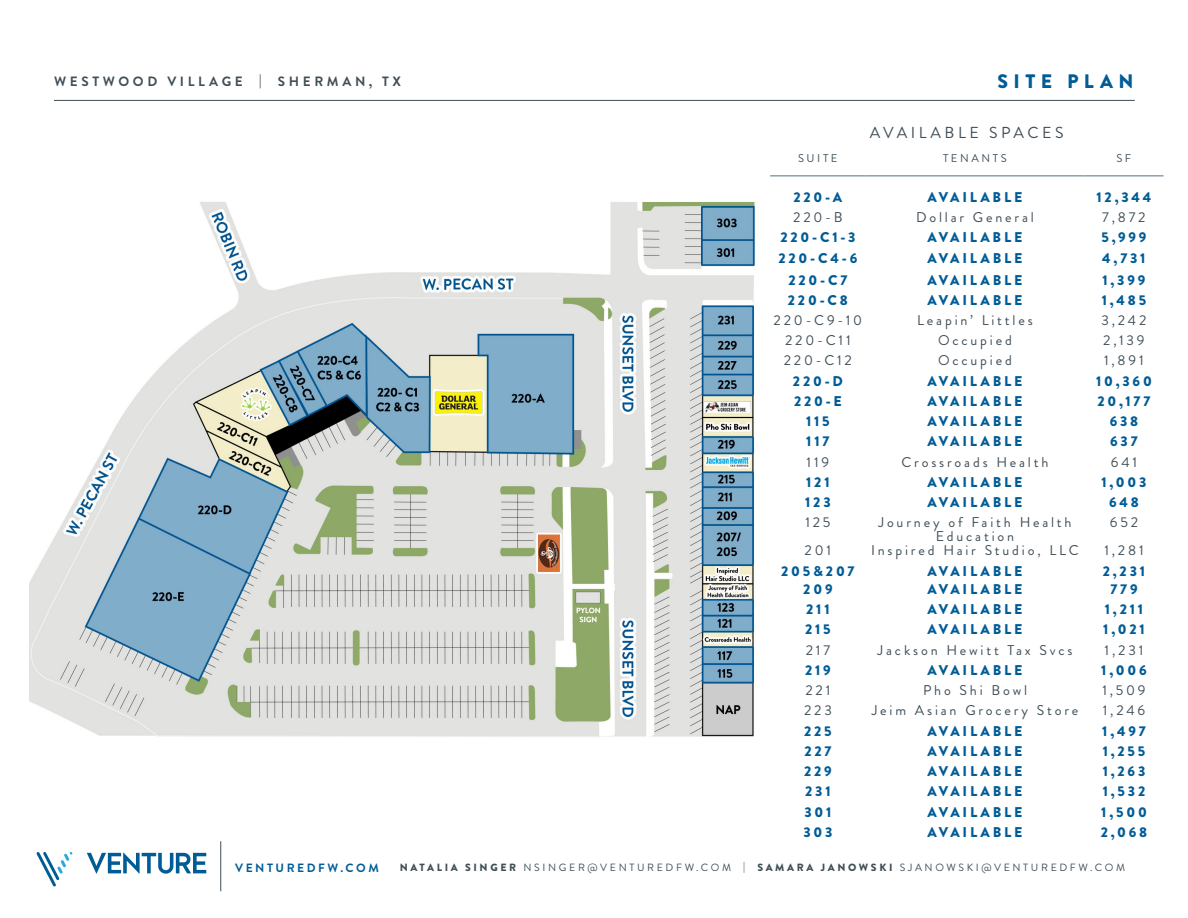
<style>
.page{position:relative;width:1188px;height:918px;background:#fff}
.page>*{position:absolute;margin:0;border:0;box-sizing:border-box;transform-origin:0 0}
.t1{font:900 19.5px "Brandon Grotesque";letter-spacing:.28em;color:#005c96}
.t2{font:15.9px "Brandon Grotesque";letter-spacing:.22em;color:#424e57}
.t3{font:900 14.1px "Brandon Grotesque";letter-spacing:.2em;color:#005c96}
.t4{font:14.1px/13.5px "Brandon Grotesque";letter-spacing:.2em;color:#404e57;text-align:center}
.t5{font:700 13.5px "Brandon Grotesque";letter-spacing:.27em;color:#404e57}
.t6{font:700 12px "Brandon Grotesque";letter-spacing:.21em;color:#005c96}
.t7{font:11.25px "Brandon Grotesque";letter-spacing:.23em;color:#404e57}
.t8{font:10.5px "Brandon Grotesque";letter-spacing:.25em;color:#404e57}
.s1{font-weight:900}
</style>
<div class="page">
<svg style="left:37px;top:852px;width:36px;height:34px"></svg>
<svg style="left:87px;top:852px;width:119px;height:22px"></svg>
<hr style="left:220px;top:841px;width:1px;height:50px;background:#404e57">
<hr style="left:54px;top:100px;width:1081px;height:1px;background:#404e57">
<hr style="left:770px;top:175px;width:96px;height:2px;background:#8f9fa8">
<hr style="left:866px;top:175px;width:218px;height:2px;background:#8f9fa8">
<hr style="left:1084px;top:175px;width:80px;height:2px;background:#8f9fa8">
<img style="left:29px;top:202px;width:726px;height:535px">
<p class="t5" style="left:54px;top:72px;width:349px">WESTWOOD VILLAGE | SHERMAN, TX</p>
<h1 class="t1" style="left:997px;top:67px;width:138px">SITE PLAN</h1>
<p class="t2" style="left:870px;top:121px;width:195px">AVAILABLE SPACES</p>
<p class="t7" style="left:798px;top:151px;width:41px">SUITE</p>
<p class="t7" style="left:943px;top:151px;width:65px">TENANTS</p>
<p class="t7" style="left:1116px;top:151px;width:16px">SF</p>
<p class="t3" style="left:793px;top:187px;width:50px">220-A</p>
<p class="t3" style="left:927px;top:187px;width:97px">AVAILABLE</p>
<p class="t3" style="left:1096px;top:187px;width:56px">12,344</p>
<p class="t4" style="left:793px;top:210px;width:51px">220-B</p>
<p class="t4" style="left:916px;top:210px;width:119px">Dollar General</p>
<p class="t4" style="left:1102px;top:210px;width:45px">7,872</p>
<p class="t3" style="left:780px;top:227px;width:76px">220-C1-3</p>
<p class="t3" style="left:927px;top:227px;width:97px">AVAILABLE</p>
<p class="t3" style="left:1101px;top:227px;width:47px">5,999</p>
<p class="t3" style="left:778px;top:248px;width:80px">220-C4-6</p>
<p class="t3" style="left:927px;top:248px;width:97px">AVAILABLE</p>
<p class="t3" style="left:1102px;top:248px;width:45px">4,731</p>
<p class="t3" style="left:788px;top:270px;width:60px">220-C7</p>
<p class="t3" style="left:927px;top:270px;width:97px">AVAILABLE</p>
<p class="t3" style="left:1102px;top:270px;width:45px">1,399</p>
<p class="t3" style="left:788px;top:290px;width:62px">220-C8</p>
<p class="t3" style="left:927px;top:290px;width:97px">AVAILABLE</p>
<p class="t3" style="left:1102px;top:290px;width:46px">1,485</p>
<p class="t4" style="left:774px;top:314px;width:90px">220-C9-10</p>
<p class="t4" style="left:917px;top:314px;width:117px">Leapin’ Littles</p>
<p class="t4" style="left:1101px;top:314px;width:46px">3,242</p>
<p class="t4" style="left:785px;top:334px;width:67px">220-C11</p>
<p class="t4" style="left:938px;top:334px;width:75px">Occupied</p>
<p class="t4" style="left:1103px;top:334px;width:43px">2,139</p>
<p class="t4" style="left:784px;top:354px;width:70px">220-C12</p>
<p class="t4" style="left:938px;top:354px;width:75px">Occupied</p>
<p class="t4" style="left:1104px;top:354px;width:41px">1,891</p>
<p class="t3" style="left:793px;top:371px;width:51px">220-D</p>
<p class="t3" style="left:927px;top:371px;width:97px">AVAILABLE</p>
<p class="t3" style="left:1096px;top:371px;width:57px">10,360</p>
<p class="t3" style="left:794px;top:391px;width:49px">220-E</p>
<p class="t3" style="left:927px;top:391px;width:97px">AVAILABLE</p>
<p class="t3" style="left:1098px;top:391px;width:54px">20,177</p>
<p class="t3" style="left:806px;top:411px;width:25px">115</p>
<p class="t3" style="left:928px;top:411px;width:97px">AVAILABLE</p>
<p class="t3" style="left:1110px;top:411px;width:30px">638</p>
<p class="t3" style="left:806px;top:431px;width:25px">117</p>
<p class="t3" style="left:928px;top:431px;width:97px">AVAILABLE</p>
<p class="t3" style="left:1110px;top:431px;width:29px">637</p>
<p class="t4" style="left:807px;top:455px;width:24px">119</p>
<p class="t4" style="left:902px;top:455px;width:148px">Crossroads Health</p>
<p class="t4" style="left:1111px;top:455px;width:28px">641</p>
<p class="t3" style="left:806px;top:472px;width:25px">121</p>
<p class="t3" style="left:928px;top:472px;width:97px">AVAILABLE</p>
<p class="t3" style="left:1101px;top:472px;width:47px">1,003</p>
<p class="t3" style="left:805px;top:492px;width:27px">123</p>
<p class="t3" style="left:928px;top:492px;width:97px">AVAILABLE</p>
<p class="t3" style="left:1109px;top:492px;width:31px">648</p>
<p class="t4" style="left:805px;top:516px;width:27px">125</p>
<p class="t4" style="left:878px;top:516px;width:195px">Journey of Faith Health<br>Education</p>
<p class="t4" style="left:1110px;top:516px;width:30px">652</p>
<p class="t4" style="left:805px;top:544px;width:28px">201</p>
<p class="t4" style="left:871px;top:544px;width:209px">Inspired Hair Studio, LLC</p>
<p class="t4" style="left:1104px;top:544px;width:41px">1,281</p>
<p class="t3" style="left:781px;top:561px;width:75px">205&amp;207</p>
<p class="t3" style="left:928px;top:561px;width:97px">AVAILABLE</p>
<p class="t3" style="left:1103px;top:561px;width:44px">2,231</p>
<p class="t3" style="left:803px;top:579px;width:31px">209</p>
<p class="t3" style="left:928px;top:579px;width:97px">AVAILABLE</p>
<p class="t3" style="left:1110px;top:579px;width:29px">779</p>
<p class="t3" style="left:806px;top:599px;width:25px">211</p>
<p class="t3" style="left:928px;top:599px;width:97px">AVAILABLE</p>
<p class="t3" style="left:1105px;top:599px;width:40px">1,211</p>
<p class="t3" style="left:805px;top:619px;width:27px">215</p>
<p class="t3" style="left:928px;top:619px;width:97px">AVAILABLE</p>
<p class="t3" style="left:1103px;top:619px;width:43px">1,021</p>
<p class="t4" style="left:806px;top:643px;width:26px">217</p>
<p class="t4" style="left:878px;top:643px;width:196px">Jackson Hewitt Tax Svcs</p>
<p class="t4" style="left:1105px;top:643px;width:40px">1,231</p>
<p class="t3" style="left:805px;top:660px;width:27px">219</p>
<p class="t3" style="left:928px;top:660px;width:97px">AVAILABLE</p>
<p class="t3" style="left:1101px;top:660px;width:47px">1,006</p>
<p class="t4" style="left:805px;top:684px;width:26px">221</p>
<p class="t4" style="left:923px;top:684px;width:106px">Pho Shi Bowl</p>
<p class="t4" style="left:1102px;top:684px;width:45px">1,509</p>
<p class="t4" style="left:804px;top:704px;width:29px">223</p>
<p class="t4" style="left:872px;top:704px;width:208px">Jeim Asian Grocery Store</p>
<p class="t4" style="left:1103px;top:704px;width:44px">1,246</p>
<p class="t3" style="left:804px;top:721px;width:29px">225</p>
<p class="t3" style="left:928px;top:721px;width:97px">AVAILABLE</p>
<p class="t3" style="left:1102px;top:721px;width:45px">1,497</p>
<p class="t3" style="left:804px;top:741px;width:29px">227</p>
<p class="t3" style="left:928px;top:741px;width:97px">AVAILABLE</p>
<p class="t3" style="left:1103px;top:741px;width:44px">1,255</p>
<p class="t3" style="left:804px;top:761px;width:29px">229</p>
<p class="t3" style="left:928px;top:761px;width:97px">AVAILABLE</p>
<p class="t3" style="left:1103px;top:761px;width:44px">1,263</p>
<p class="t3" style="left:805px;top:781px;width:27px">231</p>
<p class="t3" style="left:928px;top:781px;width:97px">AVAILABLE</p>
<p class="t3" style="left:1103px;top:781px;width:44px">1,532</p>
<p class="t3" style="left:804px;top:802px;width:29px">301</p>
<p class="t3" style="left:928px;top:802px;width:97px">AVAILABLE</p>
<p class="t3" style="left:1101px;top:802px;width:47px">1,500</p>
<p class="t3" style="left:803px;top:822px;width:31px">303</p>
<p class="t3" style="left:928px;top:822px;width:97px">AVAILABLE</p>
<p class="t3" style="left:1101px;top:822px;width:48px">2,068</p>
<p class="t6" style="left:235px;top:860px;width:145px">VENTUREDFW.COM</p>
<p class="t8" style="left:400px;top:861px;width:727px"><span class="s1">NATALIA SINGER</span> NSINGER@VENTUREDFW.COM | <span class="s1">SAMARA JANOWSKI</span> SJANOWSKI@VENTUREDFW.COM</p>
</div>
